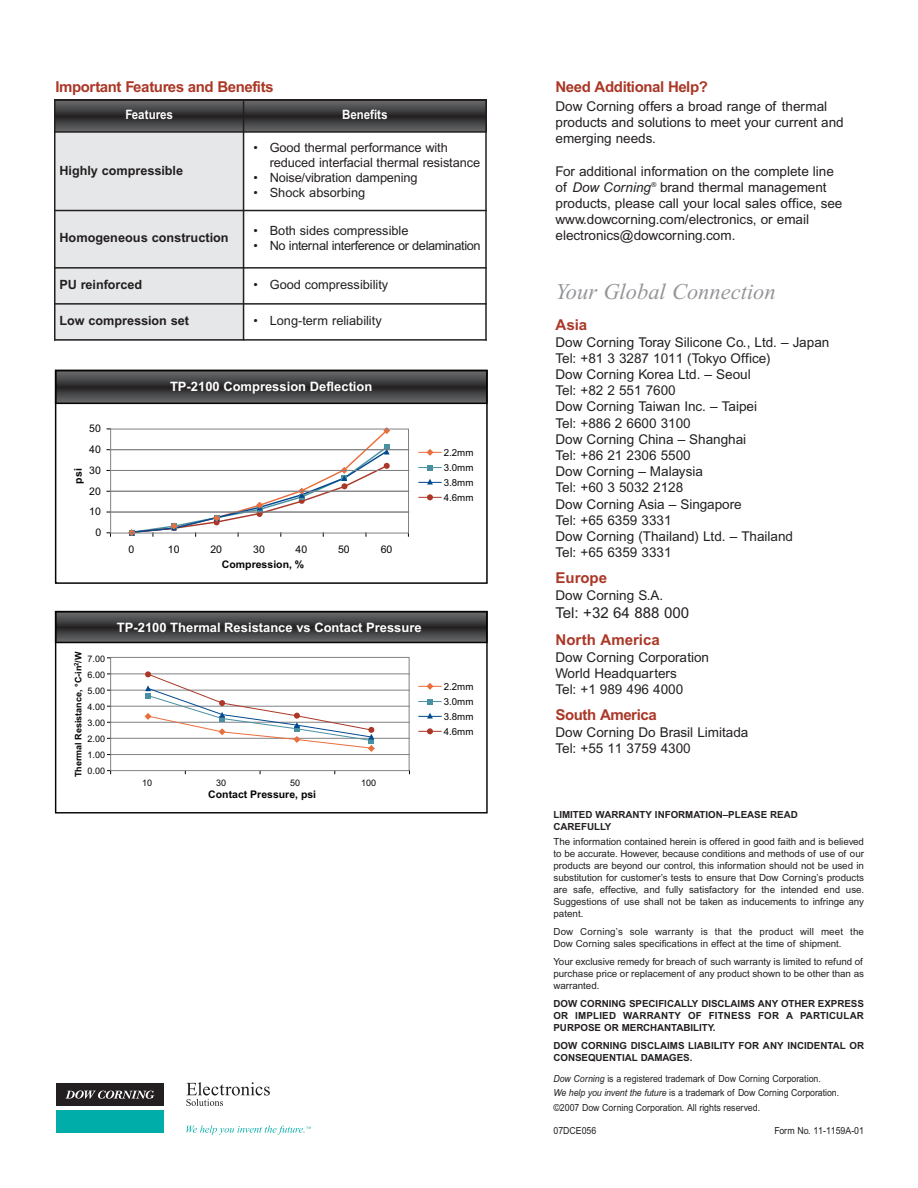
<style>
.page{position:relative;width:918px;height:1188px;background:#fff}
.page>*{position:absolute;margin:0;border:0;box-sizing:border-box;transform-origin:0 0}
.t1{font:italic 22.5px "Times New Roman";color:#939598}
.t2{font:700 15px "Arial";letter-spacing:-.03em;color:#ab3727}
.t3{font:15px "Arial";color:#231f20}
.t4{font:700 15px "Arial";color:#ab3727}
.t5{font:13.5px/16.2px "Arial";color:#231f20}
.t6{font:700 12.9px "Arial";color:#fff}
.t7{font:700 12.9px "Arial";color:#fff;scale:.89 1}
.t8{font:12.75px/15.3px "Arial";letter-spacing:-.005em;color:#231f20}
.t9{font:700 12.75px "Arial";color:#231f20}
.t10{font:12.75px "Arial";letter-spacing:-.03em;color:#231f20}
.t11{font:700 10.5px "Arial";color:#050504}
.t12{font:10.5px "Arial";color:#050504}
.t13{font:9.75px/12px "Arial";color:#231f20;text-align:justify}
.t14{font:700 9.75px/12px "Arial";color:#231f20}
.t15{font:9.75px/14.9px "Arial";color:#231f20;scale:.9 1}
.t16{font:9.75px/15px "Arial";color:#050504;text-align:justify}
.t17{font:9px "Arial";color:#050504}
.t18{font:700 9px "Arial";color:#050504}
.s1{font-style:italic}
</style>
<div class="page">
<svg style="left:56px;top:101px;width:187px;height:30px;background:#464647"></svg>
<svg style="left:244px;top:101px;width:241px;height:30px;background:#464647"></svg>
<div style="left:54px;top:132px;width:190px;height:79px;background:#e6e7e9"></div>
<div style="left:54px;top:211px;width:190px;height:57px;background:#e6e7e9"></div>
<div style="left:54px;top:268px;width:190px;height:36px;background:#e6e7e9"></div>
<div style="left:54px;top:304px;width:190px;height:37px;background:#e6e7e9"></div>
<hr style="left:54px;top:99px;width:2px;height:242px;background:#231f20">
<hr style="left:243px;top:99px;width:1px;height:242px;background:#231f20">
<hr style="left:485px;top:99px;width:2px;height:242px;background:#231f20">
<hr style="left:54px;top:99px;width:433px;height:2px;background:#231f20">
<hr style="left:54px;top:131px;width:433px;height:2px;background:#231f20">
<hr style="left:54px;top:210px;width:433px;height:1px;background:#231f20">
<hr style="left:54px;top:267px;width:433px;height:2px;background:#231f20">
<hr style="left:54px;top:303px;width:433px;height:2px;background:#231f20">
<hr style="left:54px;top:339px;width:433px;height:2px;background:#231f20">
<div style="left:56px;top:1110px;width:108px;height:23px;background:#00ada8"></div>
<div style="left:56px;top:1083px;width:108px;height:23px;background:#231f20"></div>
<svg style="left:65px;top:1090px;width:89px;height:9px"></svg>
<svg style="left:186px;top:1125px;width:125px;height:10px"></svg>
<svg style="left:186px;top:1082px;width:84px;height:24px"></svg>
<svg style="left:58px;top:373px;width:427px;height:28px;background:#454446"></svg>
<div style="left:55px;top:370px;width:433px;height:34px;border:2px solid #050504"></div>
<div style="left:55px;top:370px;width:433px;height:214px;border:2px solid #050504"></div>
<svg style="left:58px;top:614px;width:427px;height:26px;background:#444445"></svg>
<div style="left:55px;top:611px;width:433px;height:32px;border:2px solid #050504"></div>
<div style="left:55px;top:611px;width:433px;height:203px;border:1px solid #050504"></div>
<hr style="left:111px;top:754px;width:298px;height:1px;background:#808285">
<hr style="left:111px;top:738px;width:298px;height:1px;background:#808285">
<hr style="left:111px;top:722px;width:298px;height:1px;background:#808285">
<hr style="left:111px;top:706px;width:298px;height:1px;background:#808285">
<hr style="left:111px;top:690px;width:298px;height:1px;background:#808285">
<hr style="left:111px;top:674px;width:298px;height:1px;background:#808285">
<svg style="left:419px;top:449px;width:22px;height:7px"></svg>
<svg style="left:419px;top:465px;width:22px;height:5px"></svg>
<svg style="left:419px;top:479px;width:22px;height:6px"></svg>
<svg style="left:419px;top:494px;width:22px;height:6px"></svg>
<svg style="left:419px;top:683px;width:22px;height:7px"></svg>
<svg style="left:419px;top:699px;width:22px;height:5px"></svg>
<svg style="left:419px;top:713px;width:22px;height:6px"></svg>
<svg style="left:419px;top:728px;width:22px;height:6px"></svg>
<svg style="left:128px;top:427px;width:262px;height:109px"></svg>
<svg style="left:145px;top:671px;width:230px;height:81px"></svg>
<hr style="left:110px;top:512px;width:299px;height:1px;background:#808285">
<hr style="left:110px;top:491px;width:299px;height:1px;background:#808285">
<hr style="left:110px;top:470px;width:299px;height:1px;background:#808285">
<hr style="left:110px;top:449px;width:299px;height:1px;background:#808285">
<div style="left:110px;top:657px;width:300px;height:114px;border:1px solid #808285"></div>
<div style="left:110px;top:429px;width:299px;height:105px;border:1px solid #808285"></div>
<p class="t2" style="left:55px;top:81px;width:220px">Important Features and Benefits</p>
<p class="t7" style="left:125px;top:110px;width:55px">Features</p>
<p class="t7" style="left:342px;top:110px;width:53px">Benefits</p>
<p class="t9" style="left:59px;top:165px;width:125px">Highly compressible</p>
<p class="t9" style="left:59px;top:233px;width:171px">Homogeneous construction</p>
<p class="t8" style="left:270px;top:141px;width:212px;text-indent:-16px">• Good thermal performance with reduced interfacial thermal resistance</p>
<p class="t8" style="left:254px;top:171px;width:165px">• Noise/vibration dampening</p>
<p class="t8" style="left:254px;top:187px;width:113px">• Shock absorbing</p>
<p class="t8" style="left:254px;top:224px;width:156px">• Both sides compressible</p>
<p class="t10" style="left:254px;top:241px;width:229px">• No internal interference or delamination</p>
<p class="t9" style="left:59px;top:280px;width:84px">PU reinforced</p>
<p class="t8" style="left:254px;top:278px;width:136px">• Good compressibility</p>
<p class="t9" style="left:59px;top:316px;width:131px">Low compression set</p>
<p class="t8" style="left:254px;top:314px;width:130px">• Long-term reliability</p>
<p class="t12" style="left:89px;top:423px;width:13px">50</p>
<p class="t12" style="left:89px;top:443px;width:13px">40</p>
<p class="t12" style="left:89px;top:464px;width:13px">30</p>
<p class="t11" style="left:72px;top:484px;width:17px;rotate:-90deg">psi</p>
<p class="t12" style="left:89px;top:485px;width:13px">20</p>
<p class="t12" style="left:89px;top:506px;width:13px">10</p>
<p class="t12" style="left:96px;top:526px;width:7px">0</p>
<p class="t6" style="left:170px;top:379px;width:204px">TP-2100 Compression Deflection</p>
<p class="t12" style="left:128px;top:543px;width:7px">0</p>
<p class="t12" style="left:168px;top:543px;width:13px">10</p>
<p class="t12" style="left:210px;top:543px;width:13px">20</p>
<p class="t12" style="left:253px;top:543px;width:13px">30</p>
<p class="t12" style="left:296px;top:543px;width:13px">40</p>
<p class="t12" style="left:338px;top:543px;width:13px">50</p>
<p class="t12" style="left:381px;top:543px;width:13px">60</p>
<p class="t11" style="left:222px;top:559px;width:84px">Compression, %</p>
<p class="t18" style="left:73px;top:777px;width:127px;rotate:-90deg">Thermal Resistance, °C-in<sup>2</sup>/W</p>
<p class="t17" style="left:88px;top:654px;width:19px">7.00</p>
<p class="t17" style="left:88px;top:669px;width:19px">6.00</p>
<p class="t17" style="left:88px;top:686px;width:19px">5.00</p>
<p class="t17" style="left:88px;top:701px;width:19px">4.00</p>
<p class="t17" style="left:88px;top:717px;width:19px">3.00</p>
<p class="t17" style="left:88px;top:733px;width:19px">2.00</p>
<p class="t17" style="left:88px;top:749px;width:19px">1.00</p>
<p class="t17" style="left:88px;top:765px;width:19px">0.00</p>
<p class="t6" style="left:117px;top:620px;width:306px">TP-2100 Thermal Resistance vs Contact Pressure</p>
<p class="t17" style="left:142px;top:777px;width:12px">10</p>
<p class="t17" style="left:216px;top:777px;width:12px">30</p>
<p class="t17" style="left:290px;top:777px;width:12px">50</p>
<p class="t17" style="left:361px;top:777px;width:17px">100</p>
<p class="t11" style="left:208px;top:788px;width:109px">Contact Pressure, psi</p>
<p class="t16" style="left:444px;top:445px;width:31px">2.2mm 3.0mm 3.8mm 4.6mm</p>
<p class="t16" style="left:444px;top:679px;width:31px">2.2mm 3.0mm 3.8mm 4.6mm</p>
<p class="t2" style="left:556px;top:81px;width:154px">Need Additional Help?</p>
<p class="t5" style="left:556px;top:99px;width:290px">Dow Corning offers a broad range of thermal products and solutions to meet your current and emerging needs.</p>
<p class="t5" style="left:556px;top:164px;width:288px">For additional information on the complete line of <span class="s1">Dow Corning</span><sup>®</sup> brand thermal management products, please call your local sales office, see www.dowcorning.com/electronics, or email electronics@dowcorning.com.</p>
<h1 class="t1" style="left:556px;top:283px;width:222px">Your Global Connection</h1>
<p class="t2" style="left:556px;top:319px;width:33px">Asia</p>
<p class="t5" style="left:556px;top:335px;width:275px">Dow Corning Toray Silicone Co., Ltd. – Japan<br>Tel: +81 3 3287 1011 (Tokyo Office)<br>Dow Corning Korea Ltd. – Seoul<br>Tel: +82 2 551 7600<br>Dow Corning Taiwan Inc. – Taipei<br>Tel: +886 2 6600 3100<br>Dow Corning China – Shanghai<br>Tel: +86 21 2306 5500<br>Dow Corning – Malaysia<br>Tel: +60 3 5032 2128<br>Dow Corning Asia – Singapore<br>Tel: +65 6359 3331<br>Dow Corning (Thailand) Ltd. – Thailand<br>Tel: +65 6359 3331</p>
<p class="t2" style="left:556px;top:573px;width:53px">Europe</p>
<p class="t5" style="left:556px;top:589px;width:109px">Dow Corning S.A.</p>
<p class="t3" style="left:556px;top:607px;width:135px">Tel: +32 64 888 000</p>
<p class="t4" style="left:556px;top:634px;width:106px">North America</p>
<p class="t5" style="left:556px;top:650px;width:155px">Dow Corning Corporation<br>World Headquarters<br>Tel: +1 989 496 4000</p>
<p class="t2" style="left:556px;top:709px;width:103px">South America</p>
<p class="t5" style="left:556px;top:726px;width:194px">Dow Corning Do Brasil Limitada<br>Tel: +55 11 3759 4300</p>
<p class="t14" style="left:553px;top:809px;width:246px">LIMITED WARRANTY INFORMATION–PLEASE READ<br>CAREFULLY</p>
<p class="t13" style="left:553px;top:836px;width:312px">The information contained herein is offered in good faith and is believed to be accurate. However, because conditions and methods of use of our products are beyond our control, this information should not be used in substitution for customer’s tests to ensure that Dow Corning’s products are safe, effective, and fully satisfactory for the intended end use.<br>Suggestions of use shall not be taken as inducements to infringe any patent.</p>
<p class="t13" style="left:553px;top:926px;width:312px">Dow Corning’s sole warranty is that the product will meet the<br>Dow Corning sales specifications in effect at the time of shipment.</p>
<p class="t13" style="left:553px;top:956px;width:312px">Your exclusive remedy for breach of such warranty is limited to refund of purchase price or replacement of any product shown to be other than as warranted.</p>
<p class="t14" style="left:553px;top:998px;width:312px;text-align:justify">DOW CORNING SPECIFICALLY DISCLAIMS ANY OTHER EXPRESS OR IMPLIED WARRANTY OF FITNESS FOR A PARTICULAR PURPOSE OR MERCHANTABILITY.</p>
<p class="t14" style="left:553px;top:1040px;width:312px">DOW CORNING DISCLAIMS LIABILITY FOR ANY INCIDENTAL OR<br>CONSEQUENTIAL DAMAGES.</p>
<p class="t15" style="left:553px;top:1072px;width:319px"><span class="s1">Dow Corning</span> is a registered trademark of Dow Corning Corporation.<br><span class="s1">We help you invent the future</span> is a trademark of Dow Corning Corporation. ©2007 Dow Corning Corporation. All rights reserved.</p>
<p class="t15" style="left:553px;top:1124px;width:49px">07DCE056</p>
<p class="t15" style="left:775px;top:1124px;width:101px">Form No. 11-1159A-01</p>
</div>
